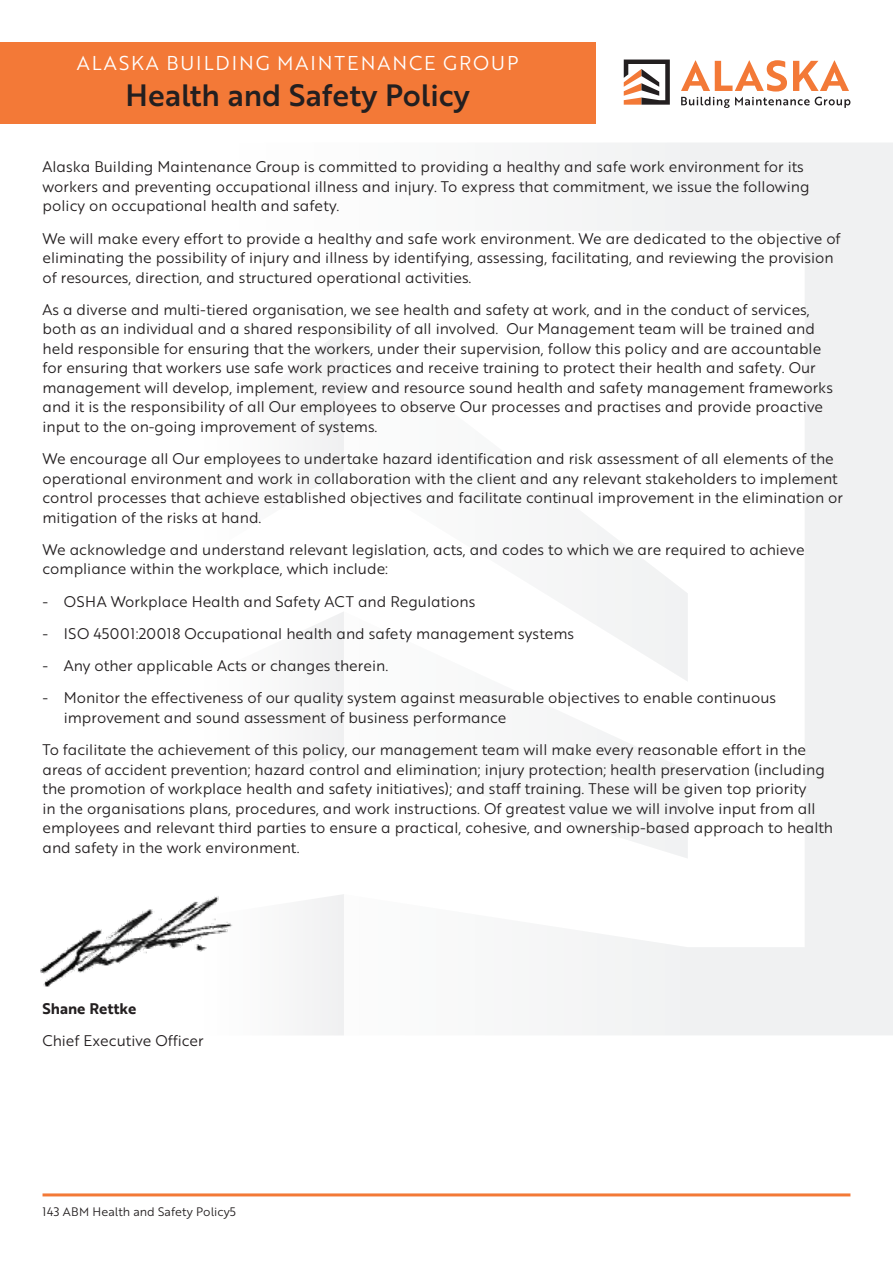
<style>
.page{position:relative;width:893px;height:1263px;background:#fff}
.page>*{position:absolute;margin:0;border:0;box-sizing:border-box;transform-origin:0 0}
.t1{font:30px "Brother 1816 Medium";color:#231f20}
.t2{font:19.5px "Brother 1816 Book";letter-spacing:.1em;color:#fff}
.t3{font:15px/19.5px "Brother 1816 Book";color:#231f20}
.t4{font:15px "Brother 1816 Bold";color:#231f20}
.t5{font:12px "Brother 1816 Book";letter-spacing:.005em;color:#231f20}
</style>
<div class="page">
<div style="left:0;top:43px;width:595px;height:81px;background:#f37937"></div>
<hr style="left:43px;top:1193px;width:807px;height:3px;background:#f37937">
<svg style="left:582px;top:143px;width:311px;height:892px;fill:#f4f5f5"></svg>
<svg style="left:303px;top:329px;width:41px;height:706px;fill:#f4f4f5"></svg>
<img style="left:40px;top:896px;width:193px;height:91px">
<svg style="left:624px;top:60px;width:46px;height:45px"></svg>
<svg style="left:681px;top:60px;width:169px;height:48px"></svg>
<h2 class="t2" style="left:77px;top:49px;width:443px">ALASKA BUILDING MAINTENANCE GROUP</h2>
<h1 class="t1" style="left:126px;top:73px;width:346px">Health and Safety Policy</h1>
<p class="t3" style="left:43px;top:157px;width:768px">Alaska Building Maintenance Group is committed to providing a healthy and safe work environment for its workers and preventing occupational illness and injury. To express that commitment, we issue the following policy on occupational health and safety.</p>
<p class="t3" style="left:43px;top:228px;width:800px">We will make every effort to provide a healthy and safe work environment. We are dedicated to the objective of eliminating the possibility of injury and illness by identifying, assessing, facilitating, and reviewing the provision of resources, direction, and structured operational activities.</p>
<p class="t3" style="left:43px;top:299px;width:792px">As a diverse and multi-tiered organisation, we see health and safety at work, and in the conduct of services, both as an individual and a shared responsibility of all involved. Our Management team will be trained and held responsible for ensuring that the workers, under their supervision, follow this policy and are accountable for ensuring that workers use safe work practices and receive training to protect their health and safety. Our management will develop, implement, review and resource sound health and safety management frameworks and it is the responsibility of all Our employees to observe Our processes and practises and provide proactive input to the on-going improvement of systems.</p>
<p class="t3" style="left:43px;top:448px;width:802px">We encourage all Our employees to undertake hazard identification and risk assessment of all elements of the operational environment and work in collaboration with the client and any relevant stakeholders to implement control processes that achieve established objectives and facilitate continual improvement in the elimination or mitigation of the risks at hand.</p>
<p class="t3" style="left:43px;top:539px;width:764px">We acknowledge and understand relevant legislation, acts, and codes to which we are required to achieve compliance within the workplace, which include:</p>
<p class="t3" style="left:43px;top:591px;width:434px">- OSHA Workplace Health and Safety ACT and Regulations</p>
<p class="t3" style="left:43px;top:623px;width:533px">- ISO 45001:20018 Occupational health and safety management systems</p>
<p class="t3" style="left:43px;top:655px;width:347px">- Any other applicable Acts or changes therein.</p>
<p class="t3" style="left:64px;top:688px;width:714px;text-indent:-21px">- Monitor the effectiveness of our quality system against measurable objectives to enable continuous improvement and sound assessment of business performance</p>
<p class="t3" style="left:43px;top:739px;width:792px">To facilitate the achievement of this policy, our management team will make every reasonable effort in the areas of accident prevention; hazard control and elimination; injury protection; health preservation (including the promotion of workplace health and safety initiatives); and staff training. These will be given top priority<br>in the organisations plans, procedures, and work instructions. Of greatest value we will involve input from all employees and relevant third parties to ensure a practical, cohesive, and ownership-based approach to health and safety in the work environment.</p>
<p class="t4" style="left:43px;top:997px;width:95px">Shane Rettke</p>
<p class="t3" style="left:43px;top:1030px;width:163px">Chief Executive Officer</p>
<p class="t5" style="left:43px;top:1203px;width:195px">143 ABM Health and Safety Policy5</p>
</div>
